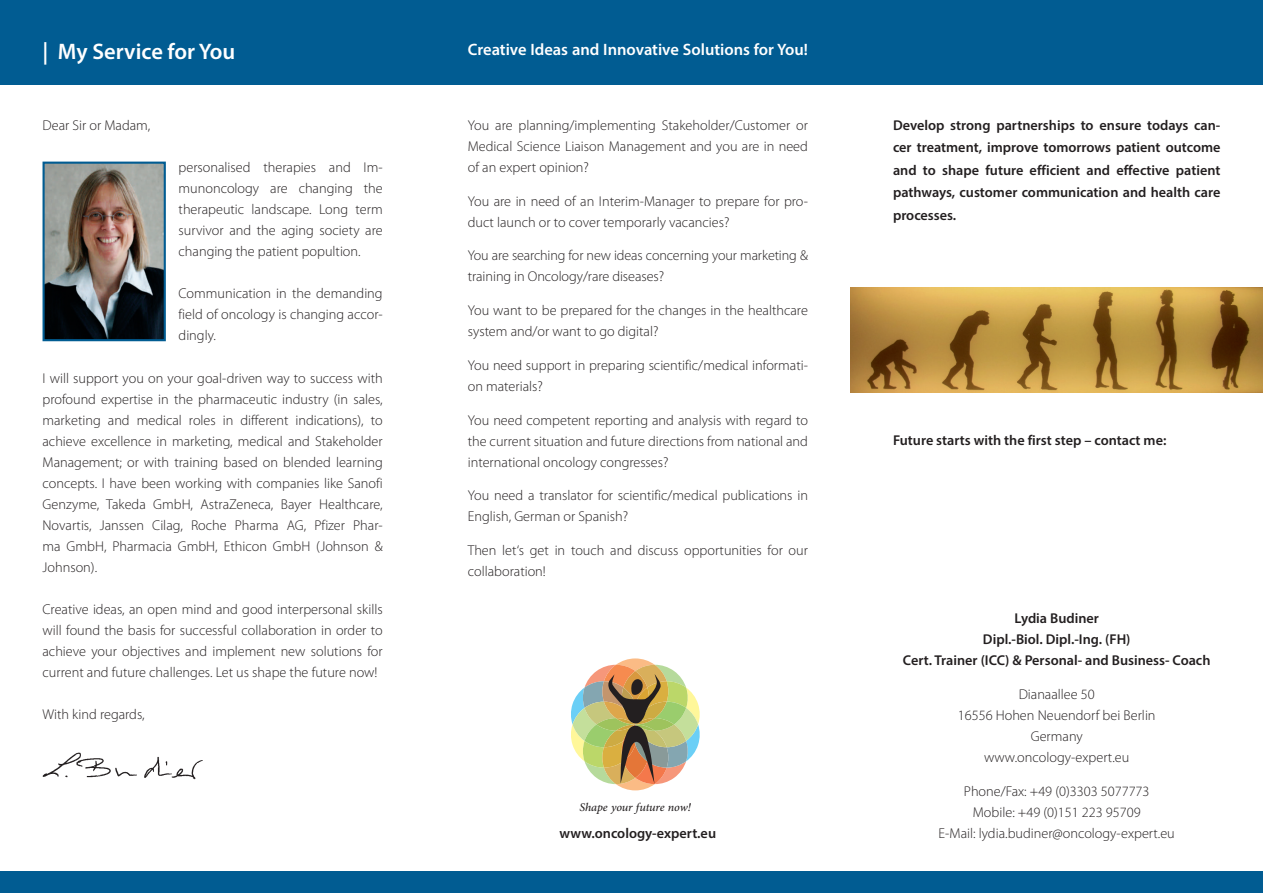
<style>
.page{position:relative;width:1263px;height:893px;background:#fff}
.page>*{position:absolute;margin:0;border:0;box-sizing:border-box;transform-origin:0 0}
.t1{font:600 22.5px "Myriad Pro";color:#fff}
.t2{font:600 16.5px "Myriad Pro";color:#fff}
.t3{font:italic 16.5px "Adobe Arabic";letter-spacing:-.005em;color:#231f20}
.t4{font:300 14.25px/21px "Myriad Pro";color:#231f20;text-align:justify}
.t5{font:600 14.25px/22.5px "Myriad Pro";color:#231f20;text-align:justify}
</style>
<div class="page">
<div style="left:0;top:0;width:1263px;height:85px;background:#015c92"></div>
<div style="left:0;top:872px;width:1263px;height:21px;background:#015c92"></div>
<img style="left:42px;top:752px;width:161px;height:28px">
<img style="left:850px;top:288px;width:413px;height:105px">
<img style="left:46px;top:165px;width:117px;height:173px">
<div style="left:43px;top:162px;width:123px;height:179px;border:2px solid #015c92"></div>
<div style="left:616px;top:778px;width:39px;height:12px;background:#fbbb85;border-radius:50%"></div>
<svg style="left:616px;top:658px;width:39px;height:13px"></svg>
<svg style="left:571px;top:665px;width:129px;height:119px"></svg>
<h1 class="t1" style="left:43px;top:38px;width:194px">| My Service for You</h1>
<p class="t2" style="left:468px;top:39px;width:342px">Creative Ideas and Innovative Solutions for You!</p>
<p class="t4" style="left:43px;top:114px;width:109px">Dear Sir or Madam,</p>
<p class="t4" style="left:179px;top:157px;width:206px">personalised therapies and Im&shy;munoncology are changing the therapeutic landscape. Long term survivor and the aging society are changing the patient popultion.</p>
<p class="t4" style="left:179px;top:283px;width:206px">Communication in the demanding field of oncology is changing accor&shy;dingly.</p>
<p class="t4" style="left:43px;top:367px;width:342px">I will support you on your goal-driven way to success with profound expertise in the pharmaceutic industry (in sales, marketing and medical roles in different indications), to achieve excellence in marketing, medical and Stakeholder Management; or with training based on blended learning concepts. I have been working with companies like Sanofi Genzyme, Takeda GmbH, AstraZeneca, Bayer Healthcare, Novartis, Janssen Cilag, Roche Pharma AG, Pfizer Phar&shy;ma GmbH, Pharmacia GmbH, Ethicon GmbH (Johnson &amp; Johnson).</p>
<p class="t4" style="left:43px;top:598px;width:342px">Creative ideas, an open mind and good interpersonal skills will found the basis for successful collaboration in order to achieve your objectives and implement new solutions for current and future challenges. Let us shape the future now!</p>
<p class="t4" style="left:43px;top:704px;width:104px">With kind regards,</p>
<p class="t4" style="left:468px;top:114px;width:342px">You are planning/implementing Stakeholder/Customer or Medical Science Liaison Management and you are in need of an expert opinion?</p>
<p class="t4" style="left:468px;top:190px;width:342px">You are in need of an Interim-Manager to prepare for pro&shy;duct launch or to cover temporarly vacancies?</p>
<p class="t4" style="left:468px;top:245px;width:342px">You are searching for new ideas concerning your marketing &amp; training in Oncology/rare diseases?</p>
<p class="t4" style="left:468px;top:300px;width:342px">You want to be prepared for the changes in the healthcare system and/or want to go digital?</p>
<p class="t4" style="left:468px;top:354px;width:342px">You need support in preparing scientific/medical informati&shy;on materials?</p>
<p class="t4" style="left:468px;top:409px;width:342px">You need competent reporting and analysis with regard to the current situation and future directions from national and international oncology congresses?</p>
<p class="t4" style="left:468px;top:485px;width:342px">You need a translator for scientific/medical publications in<br>English, German or Spanish?</p>
<p class="t4" style="left:468px;top:540px;width:342px">Then let‘s get in touch and discuss opportunities for our collaboration!</p>
<p class="t3" style="left:579px;top:795px;width:113px">Shape your future now!</p>
<p class="t5" style="left:560px;top:821px;width:158px">www.oncology-expert.eu</p>
<p class="t5" style="left:893px;top:113px;width:329px">Develop strong partnerships to ensure todays can&shy;cer treatment, improve tomorrows patient outcome and to shape future efficient and effective patient pathways, customer communication and health care processes.</p>
<p class="t5" style="left:893px;top:429px;width:275px">Future starts with the first step – contact me:</p>
<p class="t5" style="left:903px;top:607px;width:309px;line-height:21px;text-align:center">Lydia Budiner<br>Dipl.-Biol. Dipl.-Ing. (FH)<br>Cert. Trainer (ICC) &amp; Personal- and Business- Coach</p>
<p class="t4" style="left:958px;top:684px;width:199px;text-align:center">Dianaallee 50<br>16556 Hohen Neuendorf bei Berlin<br>Germany www.oncology-expert.eu</p>
<p class="t4" style="left:939px;top:780px;width:238px;text-align:center">Phone/Fax: +49 (0)3303 5077773<br>Mobile: +49 (0)151 223 95709<br>E-Mail: lydia.budiner@oncology-expert.eu</p>
</div>
